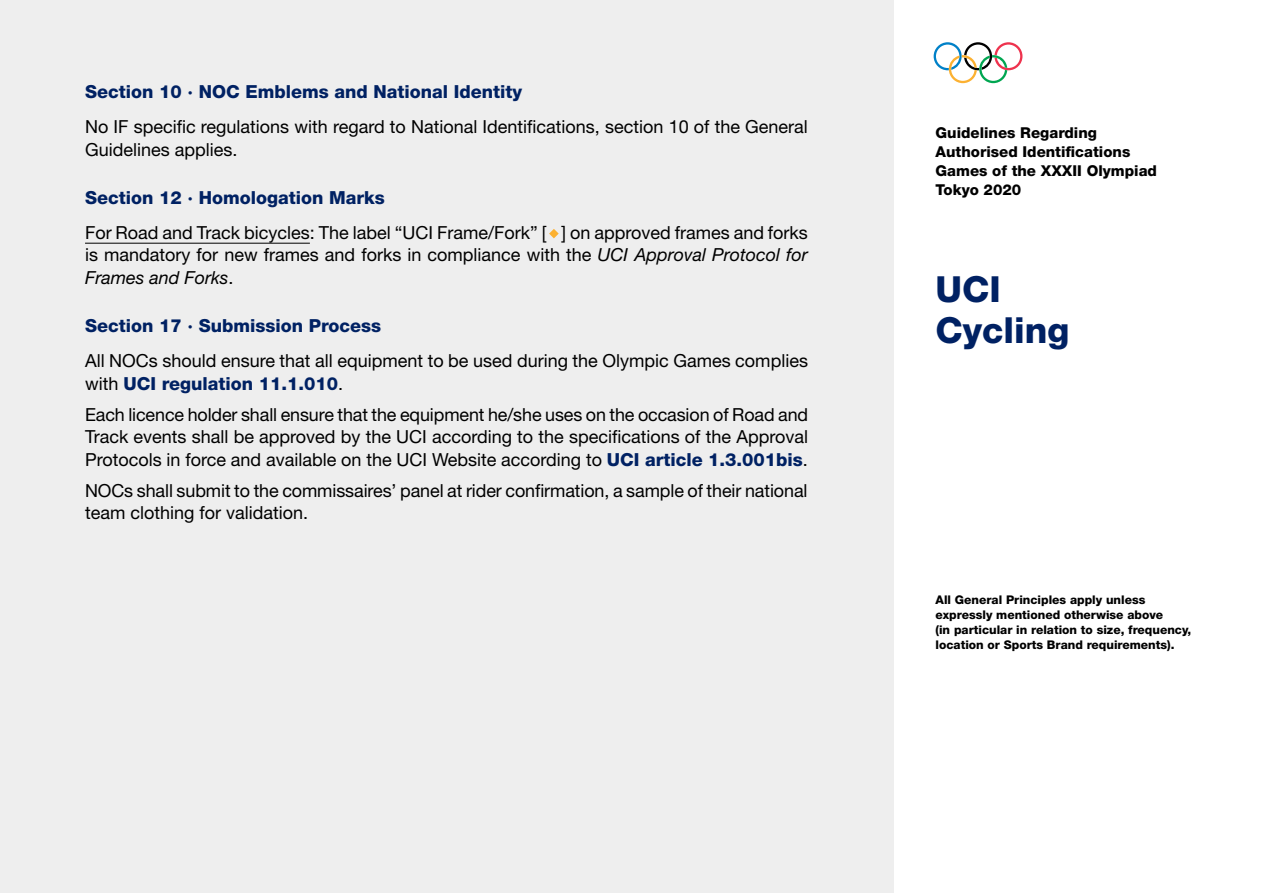
<style>
.page{position:relative;width:1263px;height:893px;background:#fff}
.page>*{position:absolute;margin:0;border:0;box-sizing:border-box;transform-origin:0 0}
.t1{font:800 36px/40.5px "Helvetica Neue LT Std";color:#002163}
.Text{font:18px/22.5px "Helvetica Neue LT Std";color:#000}
.Text_Subtitle{font:800 18px "Helvetica Neue LT Std";color:#002163}
.t2{font:800 15px/18.8px "Helvetica Neue LT Std";color:#000}
.Note{font:800 12px/15px "Helvetica Neue LT Std";color:#000}
.s1{font-style:italic}
.s2{font-weight:800;color:#002163}
</style>
<div class="page">
<div style="left:0;top:0;width:893px;height:893px;background:#eee"></div>
<svg style="left:934px;top:42px;width:88px;height:41px"></svg>
<hr style="left:85px;top:243px;width:225px;height:1px;background:#000">
<svg style="left:549px;top:229px;width:10px;height:9px"></svg>
<p class="Text_Subtitle" style="left:85px;top:81px;width:439px">Section 10 · NOC Emblems and National Identity</p>
<p class="Text" style="left:85px;top:115px;width:724px">No IF specific regulations with regard to National Identifications, section 10 of the General<br>Guidelines applies.</p>
<p class="Text_Subtitle" style="left:85px;top:187px;width:301px">Section 12 · Homologation Marks</p>
<p class="Text" style="left:85px;top:221px;width:724px;text-align:justify">For Road and Track bicycles: The label “UCI Frame/Fork” [ ] on approved frames and forks is mandatory for new frames and forks in compliance with the <span class="s1">UCI Approval Protocol for Frames and Forks</span>.</p>
<p class="Text_Subtitle" style="left:85px;top:315px;width:298px">Section 17 · Submission Process</p>
<p class="Text" style="left:85px;top:349px;width:724px">All NOCs should ensure that all equipment to be used during the Olympic Games complies with <span class="s2">UCI regulation 11.1.010</span>.</p>
<p class="Text" style="left:85px;top:403px;width:725px;text-align:justify">Each licence holder shall ensure that the equipment he/she uses on the occasion of Road and Track events shall be approved by the UCI according to the specifications of the Approval Protocols in force and available on the UCI Website according to <span class="s2">UCI article 1.3.001bis</span>.</p>
<p class="Text" style="left:85px;top:479px;width:724px">NOCs shall submit to the commissaires’ panel at rider confirmation, a sample of their national team clothing for validation.</p>
<p class="t2" style="left:935px;top:124px;width:223px">Guidelines Regarding<br>Authorised Identifications<br>Games of the XXXII Olympiad<br>Tokyo 2020</p>
<h1 class="t1" style="left:935px;top:269px;width:135px">UCI<br>Cycling</h1>
<p class="Note" style="left:935px;top:592px;width:257px">All General Principles apply unless expressly mentioned otherwise above<br>(in particular in relation to size, frequency, location or Sports Brand requirements).</p>
</div>
